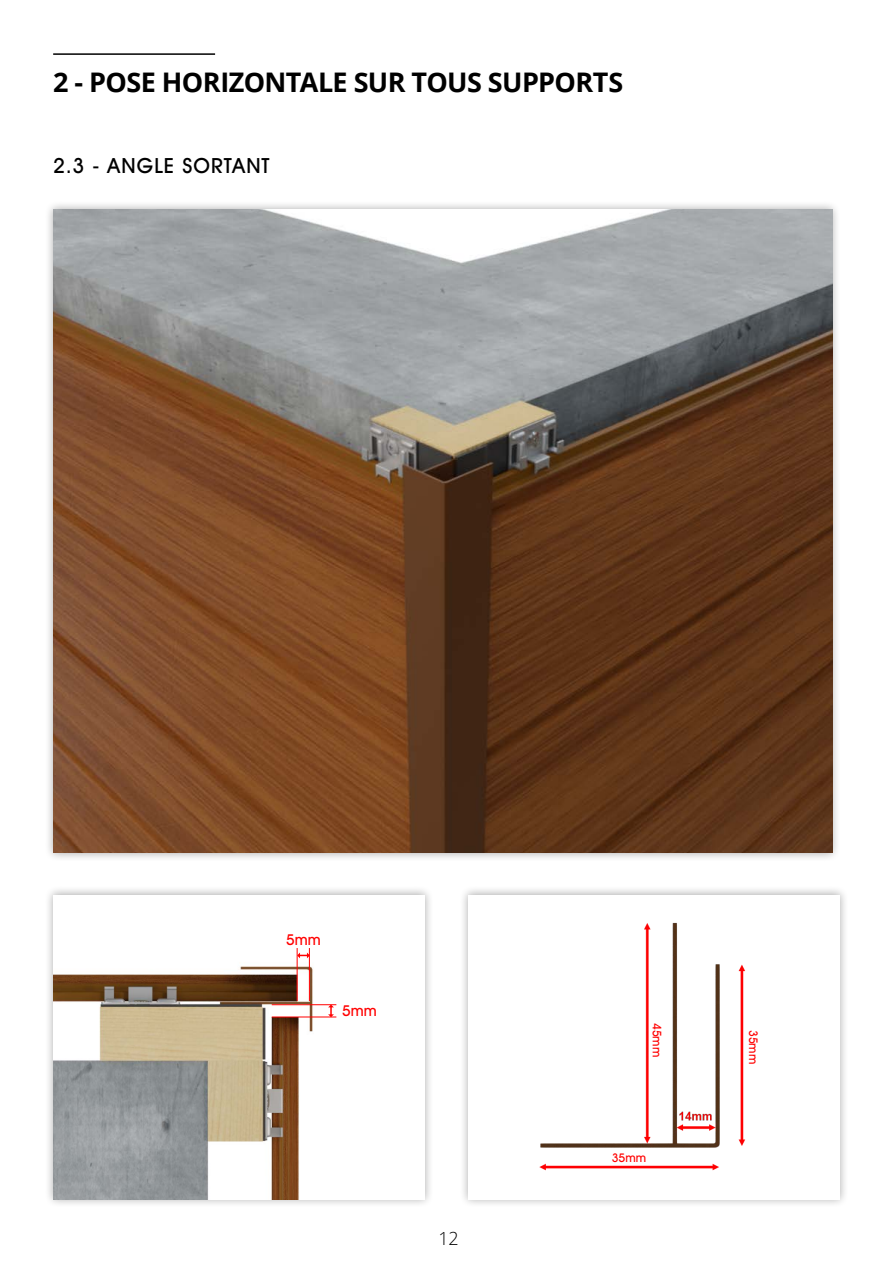
<style>
.page{position:relative;width:893px;height:1263px;background:#fff}
.page>*{position:absolute;margin:0;border:0;box-sizing:border-box;transform-origin:0 0}
.H1_Main1{font:700 27px "Open Sans";letter-spacing:-.025em;color:#000}
.Style_de_paragraphe{font:500 21px "Avant Garde IT Cby BT";letter-spacing:.045em;color:#000}
.t1{font:300 18px "Open Sans";color:#000}
.Style_de_paragraphe-2{font:500 15px "Avant Garde IT Cby BT";letter-spacing:.005em;color:#f00}
.Style_de_paragraphe-3{font:500 12px "Avant Garde IT Cby BT";letter-spacing:.005em;color:#f00}
</style>
<div class="page">
<hr style="left:53px;top:53px;width:162px;height:2px;background:#000">
<div style="left:44px;top:200px;width:797px;height:662px;background:#000;opacity:.33"></div>
<img style="left:53px;top:210px;width:779px;height:643px">
<div style="left:44px;top:886px;width:389px;height:323px;background:#000;opacity:.33"></div>
<img style="left:53px;top:895px;width:371px;height:304px">
<div style="left:459px;top:886px;width:390px;height:323px;background:#000;opacity:.33"></div>
<img style="left:469px;top:895px;width:371px;height:304px">
<div style="left:261px;top:933px;width:85px;height:15px;background:#fff"></div>
<div style="left:317px;top:1004px;width:85px;height:15px;background:#fff"></div>
<hr style="left:297px;top:948px;width:1px;height:53px;background:#f00">
<hr style="left:272px;top:1004px;width:64px;height:1px;background:#f00">
<hr style="left:309px;top:948px;width:1px;height:53px;background:#f00">
<div style="left:269px;top:1008px;width:35px;height:9px;background:#fff"></div>
<hr style="left:272px;top:1016px;width:64px;height:1px;background:#f00">
<svg style="left:297px;top:952px;width:13px;height:6px"></svg>
<svg style="left:328px;top:1004px;width:6px;height:13px"></svg>
<div style="left:747px;top:1013px;width:11px;height:68px;background:#fff"></div>
<div style="left:650px;top:1006px;width:12px;height:68px;background:#fff"></div>
<div style="left:595px;top:1153px;width:68px;height:10px;background:#fff"></div>
<p class="H1_Main1" style="left:53px;top:63px;width:572px">2 - POSE HORIZONTALE SUR TOUS SUPPORTS</p>
<p class="Style_de_paragraphe" style="left:53px;top:153px;width:218px">2.3 - ANGLE SORTANT</p>
<p class="Style_de_paragraphe-2" style="left:286px;top:930px;width:36px">5mm</p>
<p class="Style_de_paragraphe-2" style="left:342px;top:1001px;width:36px">5mm</p>
<p class="t1" style="left:439px;top:1226px;width:22px">12</p>
<p class="Style_de_paragraphe-3" style="left:664px;top:1023px;width:36px;rotate:90deg">45mm</p>
<p class="Style_de_paragraphe-3" style="left:612px;top:1151px;width:36px">35mm</p>
<p class="Style_de_paragraphe-3" style="left:761px;top:1030px;width:36px;rotate:90deg">35mm</p>
</div>
